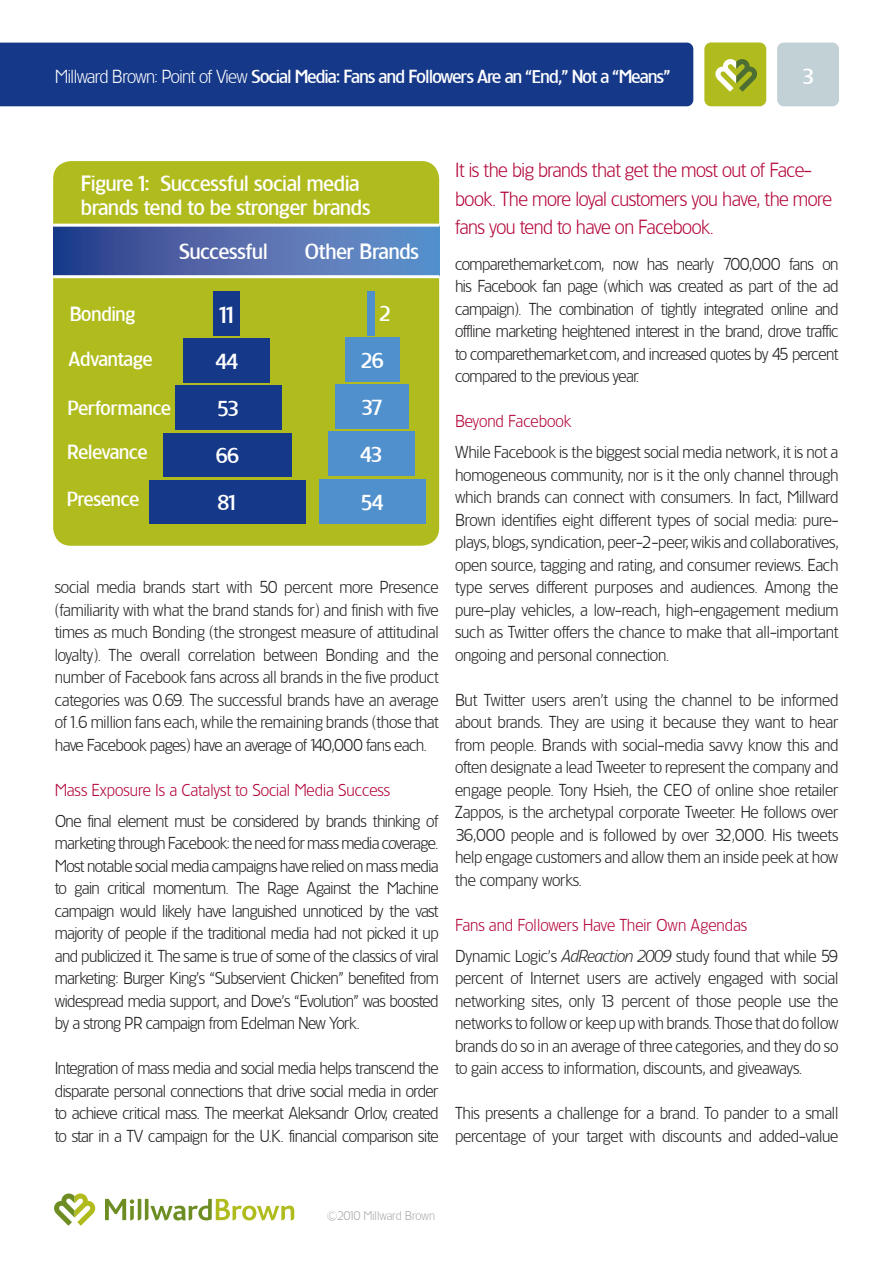
<style>
.page{position:relative;width:893px;height:1263px;background:#fff}
.page>*{position:absolute;margin:0;border:0;box-sizing:border-box;transform-origin:0 0}
.t1{font:500 22.5px "TF Forever";color:#fff}
.Callouts{font:500 21px/24px "TF Forever";color:#fff}
.t2{font:500 20.7px "TF Forever";letter-spacing:-.09em;color:#fff}
.Callouts-2{font:300 19.5px/28.5px "TF Forever";letter-spacing:-.02em;color:#b30437}
.t3{font:500 19.5px "TF Forever";color:#fff}
.t4{font:500 18px "TF Forever";letter-spacing:-.03em;color:#fff}
.Paragraph_Style_1{font:300 16.5px/22.5px "TF Forever";letter-spacing:-.025em;color:#231f20;text-align:justify}
.Paragraph_Style_1-2{font:300 16.5px "TF Forever";color:#b30437}
.t5{font:300 12px "TF Forever";letter-spacing:-.015em;color:#a8a9ad}
.s1{font-weight:300}
.s2{font-style:italic}
</style>
<div class="page">
<div style="left:777px;top:43px;width:62px;height:63px;background:#c2d1d5;border-radius:7px"></div>
<div style="left:0;top:43px;width:693px;height:63px;background:#153889"></div>
<svg style="left:54px;top:1193px;width:42px;height:33px"></svg>
<svg style="left:105px;top:1199px;width:189px;height:22px"></svg>
<div style="left:704px;top:42px;width:62px;height:64px;background:#b0bb1d;border-radius:7px"></div>
<svg style="left:715px;top:59px;width:42px;height:33px"></svg>
<div style="left:53px;top:161px;width:386px;height:385px;background:#b0bb1d;border-radius:18px"></div>
<svg style="left:54px;top:227px;width:385px;height:48px"></svg>
<hr style="left:53px;top:275px;width:386px;height:3px;background:#fff">
<div style="left:149px;top:480px;width:157px;height:44px;background:#153889"></div>
<div style="left:163px;top:433px;width:128px;height:44px;background:#153889"></div>
<div style="left:175px;top:385px;width:106px;height:45px;background:#153889"></div>
<div style="left:184px;top:338px;width:86px;height:45px;background:#153889"></div>
<div style="left:214px;top:291px;width:26px;height:45px;background:#153889"></div>
<div style="left:319px;top:479px;width:106px;height:45px;background:#5090cc"></div>
<div style="left:328px;top:432px;width:86px;height:44px;background:#5090cc"></div>
<div style="left:335px;top:384px;width:73px;height:45px;background:#5090cc"></div>
<div style="left:345px;top:337px;width:54px;height:45px;background:#5090cc"></div>
<div style="left:368px;top:291px;width:7px;height:45px;background:#5090cc"></div>
<hr style="left:53px;top:224px;width:386px;height:3px;background:#fff">
<p class="t4" style="left:55px;top:66px;width:617px"><span class="s1">Millward Brown: Point of View</span> Social Media: Fans and Followers Are an “End,” Not a “Means”</p>
<p class="Callouts" style="left:802px;top:63px;width:14px">3</p>
<p class="Callouts" style="left:81px;top:171px;width:291px">Figure 1: Successful social media brands tend to be stronger brands</p>
<p class="Callouts" style="left:179px;top:239px;width:90px">Successful</p>
<p class="Callouts" style="left:304px;top:239px;width:116px">Other Brands</p>
<p class="t3" style="left:70px;top:302px;width:67px">Bonding</p>
<p class="t2" style="left:379px;top:301px;width:14px">2</p>
<p class="t3" style="left:69px;top:347px;width:85px">Advantage</p>
<p class="t3" style="left:67px;top:396px;width:105px">Performance</p>
<p class="t3" style="left:67px;top:440px;width:82px">Relevance</p>
<p class="t3" style="left:67px;top:487px;width:74px">Presence</p>
<p class="t1" style="left:217px;top:301px;width:22px">11</p>
<p class="t2" style="left:360px;top:348px;width:25px">26</p>
<p class="t2" style="left:215px;top:349px;width:25px">44</p>
<p class="t2" style="left:361px;top:395px;width:24px">37</p>
<p class="t2" style="left:217px;top:396px;width:24px">53</p>
<p class="t2" style="left:360px;top:442px;width:24px">43</p>
<p class="t2" style="left:215px;top:443px;width:26px">66</p>
<p class="t2" style="left:217px;top:490px;width:23px">81</p>
<p class="t2" style="left:361px;top:490px;width:25px">54</p>
<p class="Paragraph_Style_1" style="left:55px;top:576px;width:385px">social media brands start with 50 percent more Presence (familiarity with what the brand stands for) and finish with five times as much Bonding (the strongest measure of attitudinal loyalty). The overall correlation between Bonding and the number of Facebook fans across all brands in the five product categories was 0.69. The successful brands have an average of 1.6 million fans each, while the remaining brands (those that have Facebook pages) have an average of 140,000 fans each.</p>
<p class="Paragraph_Style_1-2" style="left:55px;top:780px;width:337px">Mass Exposure Is a Catalyst to Social Media Success</p>
<p class="Paragraph_Style_1" style="left:55px;top:809px;width:385px">One final element must be considered by brands thinking of marketing through Facebook: the need for mass media coverage.<br>Most notable social media campaigns have relied on mass media to gain critical momentum. The Rage Against the Machine campaign would likely have languished unnoticed by the vast majority of people if the traditional media had not picked it up and publicized it. The same is true of some of the classics of viral marketing: Burger King’s “Subservient Chicken” benefited from widespread media support, and Dove’s “Evolution” was boosted by a strong PR campaign from Edelman New York.</p>
<p class="Paragraph_Style_1" style="left:55px;top:1057px;width:385px">Integration of mass media and social media helps transcend the disparate personal connections that drive social media in order to achieve critical mass. The meerkat Aleksandr Orlov, created to star in a TV campaign for the U.K. financial comparison site</p>
<p class="Callouts-2" style="left:455px;top:156px;width:378px">It is the big brands that get the most out of Face&shy;book. The more loyal customers you have, the more fans you tend to have on Facebook.</p>
<p class="Paragraph_Style_1" style="left:455px;top:252px;width:385px">comparethemarket.com, now has nearly 700,000 fans on his Facebook fan page (which was created as part of the ad campaign). The combination of tightly integrated online and offline marketing heightened interest in the brand, drove traffic to comparethemarket.com, and increased quotes by 45 percent compared to the previous year.</p>
<p class="Paragraph_Style_1-2" style="left:455px;top:412px;width:118px">Beyond Facebook</p>
<p class="Paragraph_Style_1" style="left:455px;top:441px;width:385px">While Facebook is the biggest social media network, it is not a homogeneous community, nor is it the only channel through which brands can connect with consumers. In fact, Millward Brown identifies eight different types of social media: pure&shy;plays, blogs, syndication, peer-2-peer, wikis and collaboratives, open source, tagging and rating, and consumer reviews. Each type serves different purposes and audiences. Among the pure-play vehicles, a low-reach, high-engagement medium such as Twitter offers the chance to make that all-important ongoing and personal connection.</p>
<p class="Paragraph_Style_1" style="left:455px;top:688px;width:385px">But Twitter users aren’t using the channel to be informed about brands. They are using it because they want to hear from people. Brands with social-media savvy know this and often designate a lead Tweeter to represent the company and engage people. Tony Hsieh, the CEO of online shoe retailer Zappos, is the archetypal corporate Tweeter. He follows over 36,000 people and is followed by over 32,000. His tweets help engage customers and allow them an inside peek at how the company works.</p>
<p class="Paragraph_Style_1-2" style="left:455px;top:915px;width:294px">Fans and Followers Have Their Own Agendas</p>
<p class="Paragraph_Style_1" style="left:455px;top:944px;width:385px">Dynamic Logic’s <span class="s2">AdReaction 2009</span> study found that while 59 percent of Internet users are actively engaged with social networking sites, only 13 percent of those people use the networks to follow or keep up with brands. Those that do follow brands do so in an average of three categories, and they do so to gain access to information, discounts, and giveaways.</p>
<p class="Paragraph_Style_1" style="left:455px;top:1102px;width:385px">This presents a challenge for a brand. To pander to a small percentage of your target with discounts and added-value</p>
<p class="t5" style="left:327px;top:1209px;width:110px">©2010 Millward Brown</p>
</div>
